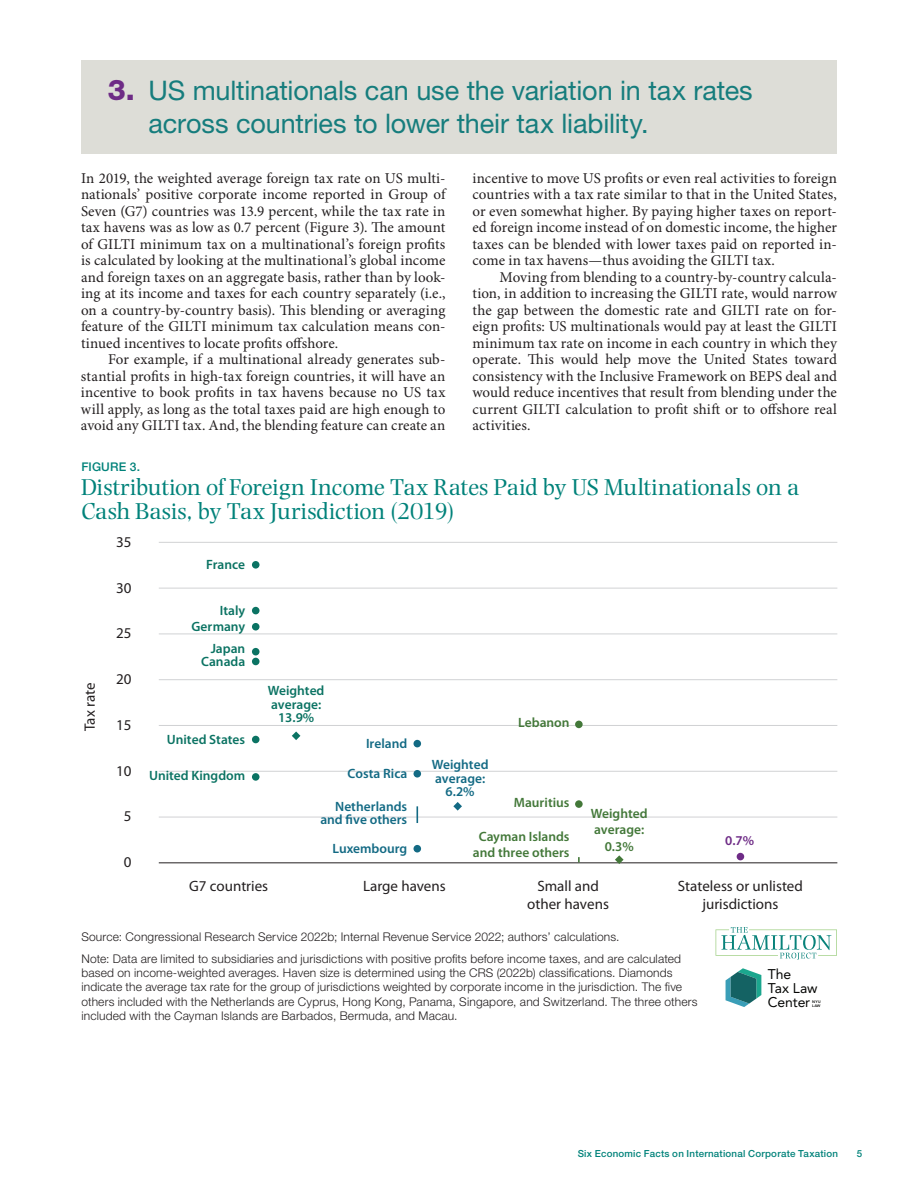
<style>
.page{position:relative;width:918px;height:1188px;background:#fff}
.page>*{position:absolute;margin:0;border:0;box-sizing:border-box;transform-origin:0 0}
.t1{font:27px/32.4px "Helvetica Neue LT Std";letter-spacing:-.005em;color:#167d7d}
.t2{font:24px/24px "Photina MT Std";letter-spacing:-.01em;color:#00827a}
.t3{font:15px/16.5px "Minion Pro";color:#231f20;text-align:justify}
.t4{font:15px/18px "Myriad Pro";color:#231f20;text-align:center}
.t5{font:13.95px/14px "Avenir";letter-spacing:-.01em;color:#040503}
.t6{font:600 13.5px/13.5px "Myriad Pro";color:#0b7363;text-align:center}
.t7{font:600 13.5px/13.5px "Myriad Pro";color:#136a84;text-align:right}
.t8{font:600 13.5px/16.2px "Myriad Pro";color:#437839;text-align:center}
.t9{font:600 13.5px "Myriad Pro";color:#6e2b86}
.t10{font:300 12px/14.4px "Helvetica Neue LT Std";letter-spacing:.015em;color:#231f20}
.t11{font:500 12px "Helvetica Neue LT Std";color:#00827a}
.t12{font:500 9.75px "Helvetica Neue LT Std";letter-spacing:.02em;color:#00827a}
.t13{font:800 3.75px/3.9px "Avenir";letter-spacing:.115em;color:#040503}
.s1{font-weight:800;font-size:28.5px;color:#6e2b86}
</style>
<div class="page">
<div style="left:81px;top:61px;width:756px;height:93px;background:#ddddd7"></div>
<hr style="left:159px;top:862px;width:678px;height:1px;background:#231f20">
<hr style="left:159px;top:817px;width:678px;height:1px;background:#d1d2d4">
<hr style="left:159px;top:771px;width:678px;height:1px;background:#d1d2d4">
<hr style="left:159px;top:725px;width:678px;height:1px;background:#d1d2d4">
<hr style="left:159px;top:679px;width:678px;height:1px;background:#d1d2d4">
<hr style="left:159px;top:634px;width:678px;height:1px;background:#d1d2d4">
<hr style="left:159px;top:588px;width:678px;height:1px;background:#d1d2d4">
<hr style="left:159px;top:542px;width:678px;height:1px;background:#d1d2d4">
<div style="left:252px;top:736px;width:8px;height:7px;background:#0b7363;border-radius:50%"></div>
<div style="left:737px;top:853px;width:7px;height:7px;background:#6e2b86;border-radius:50%"></div>
<div style="left:575px;top:800px;width:8px;height:8px;background:#437839;border-radius:50%"></div>
<div style="left:252px;top:658px;width:8px;height:7px;background:#0b7363;border-radius:50%"></div>
<div style="left:414px;top:770px;width:7px;height:8px;background:#136a84;border-radius:50%"></div>
<div style="left:252px;top:648px;width:8px;height:7px;background:#0b7363;border-radius:50%"></div>
<div style="left:575px;top:721px;width:8px;height:7px;background:#437839;border-radius:50%"></div>
<div style="left:252px;top:561px;width:8px;height:8px;background:#0b7363;border-radius:50%"></div>
<div style="left:252px;top:623px;width:8px;height:8px;background:#0b7363;border-radius:50%"></div>
<div style="left:414px;top:740px;width:7px;height:7px;background:#136a84;border-radius:50%"></div>
<div style="left:252px;top:607px;width:8px;height:7px;background:#0b7363;border-radius:50%"></div>
<div style="left:414px;top:845px;width:7px;height:8px;background:#136a84;border-radius:50%"></div>
<div style="left:252px;top:773px;width:8px;height:8px;background:#0b7363;border-radius:50%"></div>
<svg style="left:416px;top:806px;width:2px;height:17px"></svg>
<svg style="left:292px;top:732px;width:8px;height:8px"></svg>
<svg style="left:453px;top:802px;width:9px;height:9px"></svg>
<svg style="left:615px;top:855px;width:9px;height:9px"></svg>
<svg style="left:716px;top:927px;width:121px;height:33px"></svg>
<svg style="left:726px;top:968px;width:35px;height:39px"></svg>
<h1 class="t1" style="left:148px;top:74px;width:606px;text-indent:-41px"><span class="s1">3.</span> US multinationals can use the variation in tax rates across countries to lower their tax liability.</h1>
<p class="t3" style="left:81px;top:171px;width:366px">In 2019, the weighted average foreign tax rate on US multi&shy;nationals’ positive corporate income reported in Group of Seven (G7) countries was 13.9 percent, while the tax rate in tax havens was as low as 0.7 percent (Figure 3). The amount of GILTI minimum tax on a multinational’s foreign profits is calculated by looking at the multinational’s global income and foreign taxes on an aggregate basis, rather than by look&shy;ing at its income and taxes for each country separately (i.e., on a country-by-country basis). This blending or averaging feature of the GILTI minimum tax calculation means con&shy;tinued incentives to locate profits offshore.</p>
<p class="t3" style="left:81px;top:352px;width:366px;text-indent:27px">For example, if a multinational already generates sub&shy;stantial profits in high-tax foreign countries, it will have an incentive to book profits in tax havens because no US tax will apply, as long as the total taxes paid are high enough to avoid any GILTI tax. And, the blending feature can create an</p>
<p class="t3" style="left:472px;top:171px;width:366px">incentive to move US profits or even real activities to foreign countries with a tax rate similar to that in the United States, or even somewhat higher. By paying higher taxes on report&shy;ed foreign income instead of on domestic income, the higher taxes can be blended with lower taxes paid on reported in&shy;come in tax havens—thus avoiding the GILTI tax.</p>
<p class="t3" style="left:472px;top:270px;width:366px;text-indent:27px">Moving from blending to a country-by-country calcula&shy;tion, in addition to increasing the GILTI rate, would narrow the gap between the domestic rate and GILTI rate on for&shy;eign profits: US multinationals would pay at least the GILTI minimum tax rate on income in each country in which they operate. This would help move the United States toward consistency with the Inclusive Framework on BEPS deal and would reduce incentives that result from blending under the current GILTI calculation to profit shift or to offshore real activities.</p>
<p class="t11" style="left:81px;top:459px;width:60px">Figure 3.</p>
<h2 class="t2" style="left:81px;top:475px;width:720px">Distribution of Foreign Income Tax Rates Paid by US Multinationals on a<br>Cash Basis, by Tax Jurisdiction (2019)</h2>
<p class="t4" style="left:81px;top:731px;width:50px;rotate:-90deg">Tax rate</p>
<p class="t4" style="left:116px;top:533px;width:17px">35</p>
<p class="t4" style="left:116px;top:579px;width:17px">30</p>
<p class="t4" style="left:116px;top:625px;width:17px">25</p>
<p class="t4" style="left:116px;top:670px;width:17px">20</p>
<p class="t4" style="left:116px;top:716px;width:17px">15</p>
<p class="t4" style="left:116px;top:762px;width:17px">10</p>
<p class="t4" style="left:124px;top:808px;width:9px">5</p>
<p class="t4" style="left:124px;top:854px;width:9px">0</p>
<p class="t6" style="left:206px;top:558px;width:41px">France</p>
<p class="t6" style="left:220px;top:604px;width:27px">Italy</p>
<p class="t6" style="left:192px;top:620px;width:55px">Germany</p>
<p class="t6" style="left:211px;top:642px;width:36px">Japan</p>
<p class="t6" style="left:201px;top:655px;width:46px">Canada</p>
<p class="t6" style="left:167px;top:732px;width:80px">United States</p>
<p class="t6" style="left:149px;top:769px;width:98px">United Kingdom</p>
<p class="t6" style="left:268px;top:684px;width:58px">Weighted average:<br>13.9%</p>
<p class="t7" style="left:366px;top:737px;width:43px">Ireland</p>
<p class="t7" style="left:348px;top:767px;width:61px">Costa Rica</p>
<p class="t7" style="left:320px;top:800px;width:88px">Netherlands and five others</p>
<p class="t7" style="left:332px;top:842px;width:76px">Luxembourg</p>
<p class="t7" style="left:432px;top:758px;width:58px;text-align:center">Weighted average:<br>6.2%</p>
<p class="t8" style="left:518px;top:715px;width:53px">Lebanon</p>
<p class="t8" style="left:514px;top:795px;width:57px">Mauritius</p>
<p class="t8" style="left:473px;top:829px;width:98px">Cayman Islands and three others</p>
<p class="t8" style="left:591px;top:806px;width:58px">Weighted average:<br>0.3%</p>
<p class="t9" style="left:725px;top:833px;width:30px">0.7%</p>
<p class="t4" style="left:189px;top:877px;width:80px">G7 countries</p>
<p class="t4" style="left:363px;top:877px;width:84px">Large havens</p>
<p class="t4" style="left:527px;top:877px;width:83px">Small and other havens</p>
<p class="t4" style="left:678px;top:877px;width:127px">Stateless or unlisted jurisdictions</p>
<p class="t10" style="left:81px;top:926px;width:601px;line-height:21.1px">Source: Congressional Research Service 2022b; Internal Revenue Service 2022; authors’ calculations.<br>Note: Data are limited to subsidiaries and jurisdictions with positive profits before income taxes, and are calculated</p>
<p class="t10" style="left:81px;top:965px;width:618px">based on income-weighted averages. Haven size is determined using the CRS (2022b) classifications. Diamonds indicate the average tax rate for the group of jurisdictions weighted by corporate income in the jurisdiction. The five others included with the Netherlands are Cyprus, Hong Kong, Panama, Singapore, and Switzerland. The three others included with the Cayman Islands are Barbados, Bermuda, and Macau.</p>
<p class="t5" style="left:768px;top:966px;width:51px">The<br>Tax Law<br>Center</p>
<p class="t13" style="left:812px;top:999px;width:10px">NYU<br>LAW</p>
<p class="t12" style="left:578px;top:1147px;width:262px">Six Economic Facts on International Corporate Taxation</p>
<p class="t12" style="left:857px;top:1147px;width:7px">5</p>
</div>
